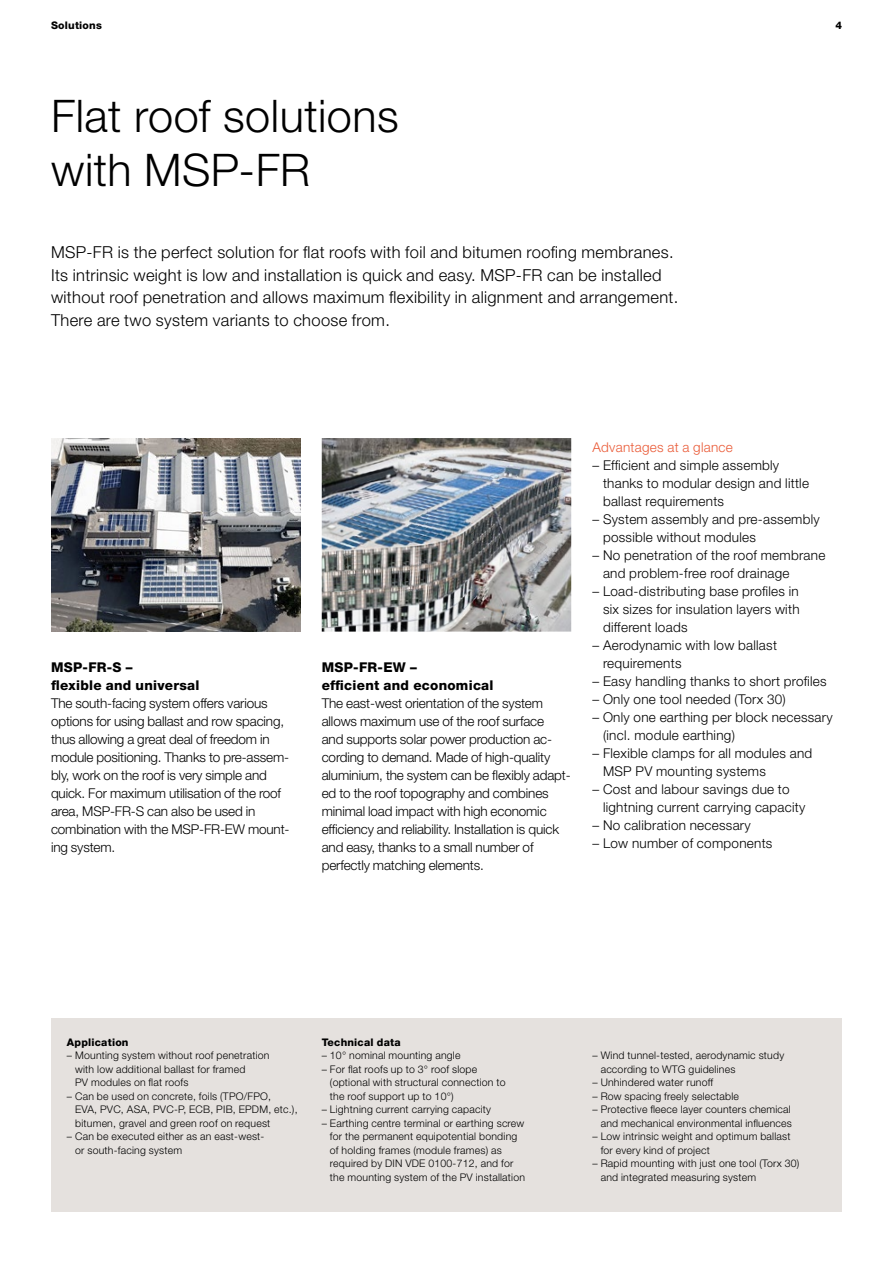
<style>
.page{position:relative;width:893px;height:1263px;background:#fff}
.page>*{position:absolute;margin:0;border:0;box-sizing:border-box;transform-origin:0 0}
.H45_30_36_20{font:300 45px/54px "Helvetica Neue LT Std";letter-spacing:.01em;color:#000}
.H45_11_15_20_Basis{font:300 16.5px/22.5px "Helvetica Neue LT Std";letter-spacing:.02em;color:#000}
.H45_9_12_20{font:300 13.5px/18px "Helvetica Neue LT Std";letter-spacing:-.01em;color:#000}
.H45_9_12_20-2{font:300 13.5px/18px "Helvetica Neue LT Std";letter-spacing:.02em;color:#000}
.H45_9_12_20-3{font:800 13.5px/18px "Helvetica Neue LT Std";letter-spacing:.02em;color:#000}
.H45_9_12_20-4{font:300 13.5px "Helvetica Neue LT Std";letter-spacing:.02em;color:#ea5b38}
.H45_7_9_20{font:300 10.5px/13.5px "Helvetica Neue LT Std";letter-spacing:.02em;color:#000}
.H85_7_9_20{font:800 10.5px "Helvetica Neue LT Std";letter-spacing:.02em;color:#000}
</style>
<div class="page">
<div style="left:51px;top:1018px;width:791px;height:194px;background:#e5e1de"></div>
<img style="left:51px;top:438px;width:249px;height:193px">
<img style="left:322px;top:438px;width:249px;height:194px">
<p class="H85_7_9_20" style="left:51px;top:19px;width:52px">Solutions</p>
<p class="H45_30_36_20" style="left:51px;top:88px;width:349px">Flat roof solutions with MSP-FR</p>
<p class="H45_11_15_20_Basis" style="left:51px;top:241px;width:629px">MSP-FR is the perfect solution for flat roofs with foil and bitumen roofing membranes.<br>Its intrinsic weight is low and installation is quick and easy. MSP-FR can be installed without roof penetration and allows maximum flexibility in alignment and arrangement.<br>There are two system variants to choose from.</p>
<p class="H85_7_9_20" style="left:835px;top:19px;width:8px">4</p>
<p class="H45_9_12_20-3" style="left:51px;top:658px;width:150px">MSP-FR-S –<br>flexible and universal</p>
<p class="H45_9_12_20" style="left:51px;top:694px;width:240px">The south-facing system offers various options for using ballast and row spacing, thus allowing a great deal of freedom in module positioning. Thanks to pre-assem&shy;bly, work on the roof is very simple and quick. For maximum utilisation of the roof area, MSP-FR-S can also be used in combination with the MSP-FR-EW mount&shy;ing system.</p>
<p class="H45_9_12_20-3" style="left:322px;top:658px;width:173px">MSP-FR-EW –<br>efficient and economical</p>
<p class="H45_9_12_20" style="left:322px;top:694px;width:250px">The east-west orientation of the system allows maximum use of the roof surface<br>and supports solar power production ac&shy;cording to demand. Made of high-quality aluminium, the system can be flexibly adapt&shy;ed to the roof topography and combines minimal load impact with high economic efficiency and reliability. Installation is quick and easy, thanks to a small number of perfectly matching elements.</p>
<p class="H45_9_12_20-4" style="left:592px;top:438px;width:142px">Advantages at a glance</p>
<p class="H45_9_12_20-2" style="left:603px;top:455px;width:208px;text-indent:-11px">– Efficient and simple assembly thanks to modular design and little ballast requirements</p>
<p class="H45_9_12_20-2" style="left:603px;top:509px;width:218px;text-indent:-11px">– System assembly and pre-assembly possible without modules</p>
<p class="H45_9_12_20-2" style="left:603px;top:545px;width:224px;text-indent:-11px">– No penetration of the roof membrane and problem-free roof drainage</p>
<p class="H45_9_12_20" style="left:603px;top:581px;width:198px;text-align:justify;text-indent:-11px">– Load-distributing base profiles in six sizes for insulation layers with different loads</p>
<p class="H45_9_12_20-2" style="left:603px;top:635px;width:176px;text-indent:-11px">– Aerodynamic with low ballast requirements</p>
<p class="H45_9_12_20-2" style="left:592px;top:671px;width:236px">– Easy handling thanks to short profiles</p>
<p class="H45_9_12_20-2" style="left:592px;top:689px;width:195px">– Only one tool needed (Torx 30)</p>
<p class="H45_9_12_20-2" style="left:603px;top:707px;width:231px;text-indent:-11px">– Only one earthing per block necessary (incl. module earthing)</p>
<p class="H45_9_12_20-2" style="left:603px;top:743px;width:211px;text-indent:-11px">– Flexible clamps for all modules and<br>MSP PV mounting systems</p>
<p class="H45_9_12_20-2" style="left:603px;top:779px;width:204px;text-indent:-11px">– Cost and labour savings due to lightning current carrying capacity</p>
<p class="H45_9_12_20-2" style="left:592px;top:815px;width:160px">– No calibration necessary</p>
<p class="H45_9_12_20-2" style="left:592px;top:833px;width:181px">– Low number of components</p>
<p class="H85_7_9_20" style="left:67px;top:1036px;width:63px">Application</p>
<p class="H45_7_9_20" style="left:75px;top:1048px;width:196px;text-indent:-8px">– Mounting system without roof penetration with low additional ballast for framed<br>PV modules on flat roofs</p>
<p class="H45_7_9_20" style="left:75px;top:1089px;width:224px;text-indent:-8px">– Can be used on concrete, foils (TPO/FPO,<br>EVA, PVC, ASA, PVC-P, ECB, PIB, EPDM, etc.), bitumen, gravel and green roof on request</p>
<p class="H45_7_9_20" style="left:75px;top:1129px;width:191px;text-indent:-8px">– Can be executed either as an east-west&shy;or south-facing system</p>
<p class="H85_7_9_20" style="left:322px;top:1036px;width:80px">Technical data</p>
<p class="H45_7_9_20" style="left:322px;top:1048px;width:140px">– 10° nominal mounting angle</p>
<p class="H45_7_9_20" style="left:330px;top:1062px;width:177px;text-indent:-8px">– For flat roofs up to 3° roof slope (optional with structural connection to the roof support up to 10°)</p>
<p class="H45_7_9_20" style="left:322px;top:1102px;width:171px">– Lightning current carrying capacity</p>
<p class="H45_7_9_20" style="left:330px;top:1116px;width:197px;text-indent:-8px">– Earthing centre terminal or earthing screw for the permanent equipotential bonding of holding frames (module frames) as required by DIN VDE 0100-712, and for the mounting system of the PV installation</p>
<p class="H45_7_9_20" style="left:601px;top:1048px;width:185px;text-indent:-8px">– Wind tunnel-tested, aerodynamic study according to WTG guidelines</p>
<p class="H45_7_9_20" style="left:592px;top:1075px;width:122px">– Unhindered water runoff</p>
<p class="H45_7_9_20" style="left:592px;top:1089px;width:148px">– Row spacing freely selectable</p>
<p class="H45_7_9_20" style="left:592px;top:1102px;width:201px;text-align:right">– Protective fleece layer counters chemical and mechanical environmental influences</p>
<p class="H45_7_9_20" style="left:601px;top:1129px;width:191px;text-indent:-8px">– Low intrinsic weight and optimum ballast for every kind of project</p>
<p class="H45_7_9_20" style="left:601px;top:1156px;width:200px;text-indent:-8px">– Rapid mounting with just one tool (Torx 30) and integrated measuring system</p>
</div>
